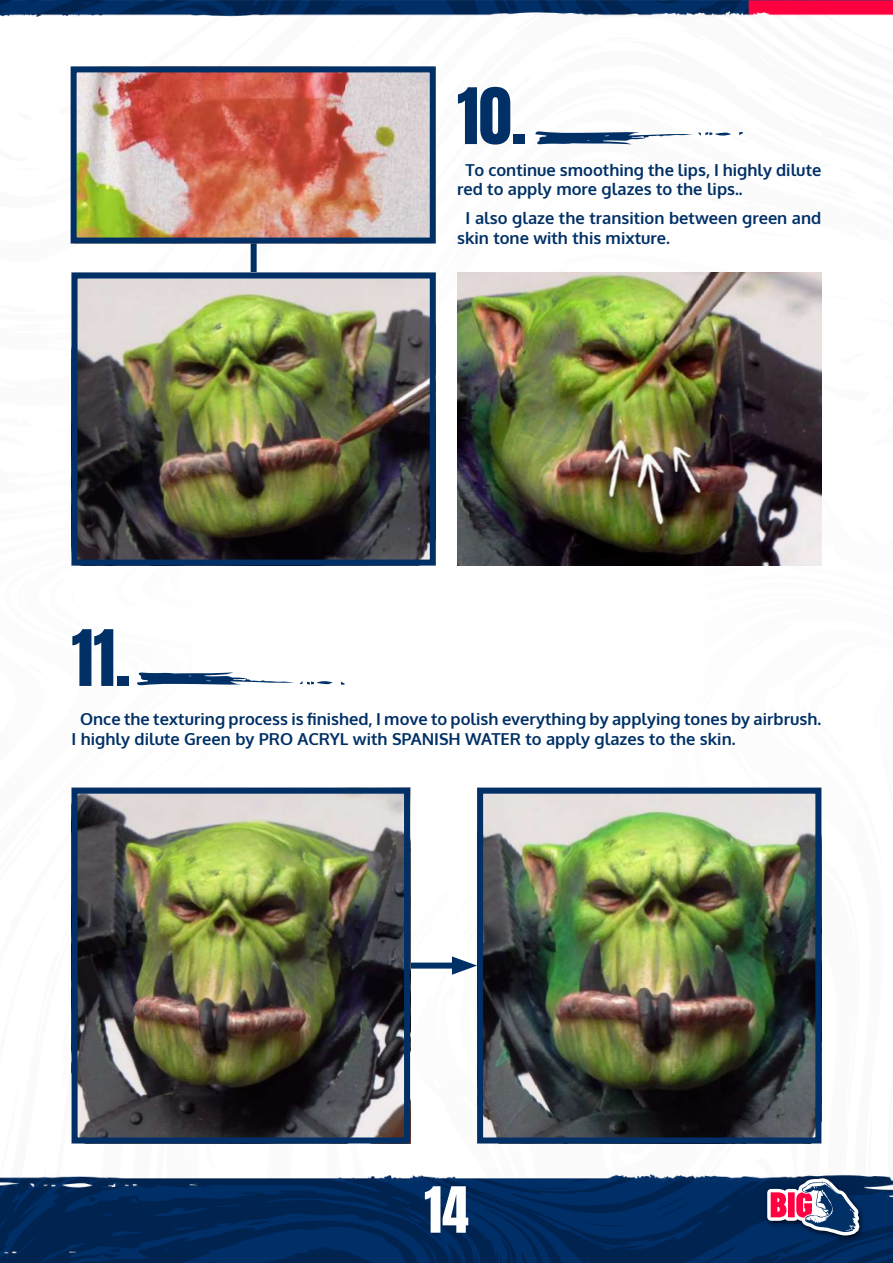
<style>
.page{position:relative;width:893px;height:1263px;background:#fff}
.page>*{position:absolute;margin:0;border:0;box-sizing:border-box;transform-origin:0 0}
.t1{font:66px "Anton";color:#003066}
.t2{font:54px "Anton";color:#fff}
.t3{font:700 16.5px/19.8px "Oxygen";color:#003066}
</style>
<div class="page">
<img style="left:0;top:0;width:893px;height:1263px">
<div style="left:251px;top:233px;width:6px;height:50px;background:#003066"></div>
<div style="left:410px;top:962px;width:52px;height:6px;background:#003066"></div>
<svg style="left:452px;top:956px;width:25px;height:19px"></svg>
<svg style="left:739px;top:132px;width:4px;height:3px"></svg>
<svg style="left:535px;top:131px;width:196px;height:13px"></svg>
<svg style="left:341px;top:682px;width:4px;height:3px"></svg>
<svg style="left:137px;top:672px;width:196px;height:14px"></svg>
<img style="left:78px;top:73px;width:351px;height:164px">
<div style="left:71px;top:66px;width:365px;height:178px;border:6px solid #003066"></div>
<img style="left:457px;top:272px;width:364px;height:294px">
<img style="left:484px;top:795px;width:330px;height:341px">
<div style="left:477px;top:788px;width:344px;height:355px;border:6px solid #003066"></div>
<img style="left:79px;top:795px;width:324px;height:341px">
<div style="left:72px;top:788px;width:338px;height:355px;border:6px solid #003066"></div>
<img style="left:79px;top:279px;width:350px;height:280px">
<div style="left:72px;top:272px;width:364px;height:294px;border:6px solid #003066"></div>
<img style="left:762px;top:1173px;width:105px;height:71px">
<svg style="left:767px;top:1178px;width:92px;height:57px"></svg>
<h1 class="t1" style="left:457px;top:83px;width:71px">10.</h1>
<p class="t3" style="left:457px;top:160px;width:366px;text-indent:9px">To continue smoothing the lips, I highly dilute red to apply more glazes to the lips..</p>
<p class="t3" style="left:457px;top:208px;width:366px;text-indent:9px">I also glaze the transition between green and skin tone with this mixture.</p>
<h1 class="t1" style="left:72px;top:624px;width:60px">11.</h1>
<p class="t3" style="left:72px;top:710px;width:751px;text-indent:9px">Once the texturing process is finished, I move to polish everything by applying tones by airbrush.<br>I highly dilute Green by PRO ACRYL with SPANISH WATER to apply glazes to the skin.</p>
<h2 class="t2" style="left:424px;top:1182px;width:46px">14</h2>
</div>
